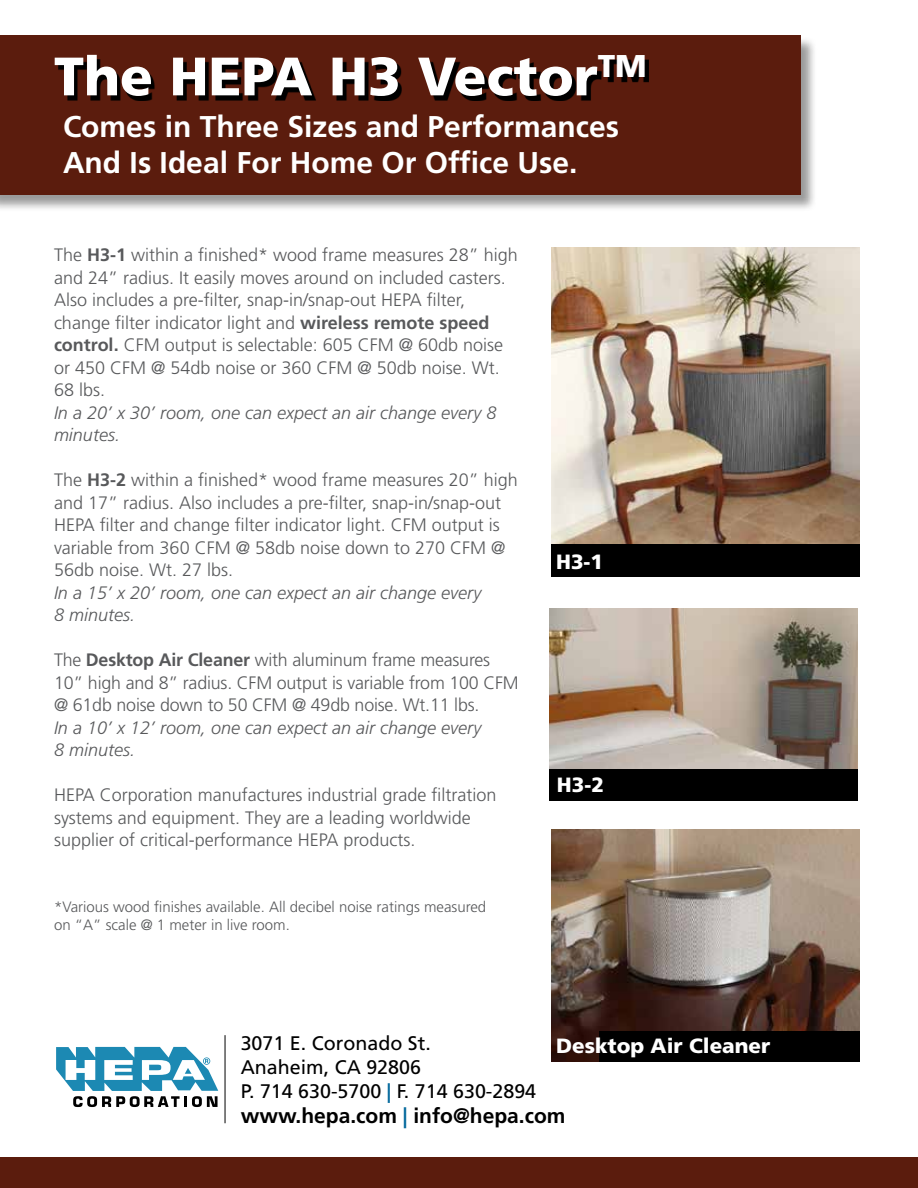
<style>
.page{position:relative;width:918px;height:1188px;background:#fff}
.page>*{position:absolute;margin:0;border:0;box-sizing:border-box;transform-origin:0 0}
.t1{font:900 54px "Frutiger LT Std";color:#fff}
.t2{font:700 30px/36px "Frutiger LT Std";color:#fff}
.t3{font:700 21px "Frutiger LT Std";color:#000}
.t4{font:900 20.7px "Frutiger LT Std";color:#fff}
.t5{font:19.65px/23.5px "Frutiger LT Std";color:#000}
.t6{font:300 18px/22.5px "Frutiger LT Std";color:#58595b}
.t7{font:italic 300 18px/22.5px "Frutiger LT Std";color:#58595b}
.t8{font:300 15px/18px "Frutiger LT Std";color:#58595b}
.s1{font-weight:700}
.s2{font-weight:700;color:#00679b}
.s3{color:#00679b}
</style>
<div class="page">
<img style="left:551px;top:829px;width:309px;height:232px">
<div style="left:0;top:1157px;width:918px;height:31px;background:#5b1c0d"></div>
<div style="left:0;top:36px;width:818px;height:176px;background:#000;opacity:.4"></div>
<div style="left:0;top:36px;width:801px;height:159px;background:#5b1c0d"></div>
<svg style="left:58px;top:59px;width:591px;height:42px"></svg>
<div style="left:551px;top:542px;width:309px;height:35px;background:#000"></div>
<img style="left:551px;top:247px;width:309px;height:297px">
<svg style="left:56px;top:1047px;width:162px;height:60px"></svg>
<hr style="left:225px;top:1035px;width:1px;height:88px;background:#000">
<div style="left:599px;top:1032px;width:261px;height:30px;background:#000"></div>
<img style="left:550px;top:609px;width:308px;height:160px">
<div style="left:550px;top:769px;width:308px;height:32px;background:#000"></div>
<h1 class="t1" style="left:54px;top:44px;width:594px">The HEPA H3 Vector<sup>TM</sup></h1>
<h2 class="t2" style="left:63px;top:109px;width:558px">Comes in Three Sizes and Performances<br>And Is Ideal For Home Or Office Use.</h2>
<p class="t6" style="left:54px;top:244px;width:465px">The <span class="s1">H3-1</span> within a finished* wood frame measures 28” high and 24” radius. It easily moves around on included casters.<br>Also includes a pre-filter, snap-in/snap-out HEPA filter, change filter indicator light and <span class="s1">wireless remote speed control.</span> CFM output is selectable: 605 CFM @ 60db noise or 450 CFM @ 54db noise or 360 CFM @ 50db noise. Wt.<br>68 lbs.</p>
<p class="t7" style="left:54px;top:401px;width:444px">In a 20’ x 30’ room, one can expect an air change every 8 minutes.</p>
<p class="t6" style="left:54px;top:469px;width:465px">The <span class="s1">H3-2</span> within a finished* wood frame measures 20” high and 17” radius. Also includes a pre-filter, snap-in/snap-out HEPA filter and change filter indicator light. CFM output is variable from 360 CFM @ 58db noise down to 270 CFM @ 56db noise. Wt. 27 lbs.</p>
<p class="t7" style="left:54px;top:581px;width:429px">In a 15’ x 20’ room, one can expect an air change every<br>8 minutes.</p>
<p class="t6" style="left:54px;top:649px;width:466px">The <span class="s1">Desktop Air Cleaner</span> with aluminum frame measures<br>10” high and 8” radius. CFM output is variable from 100 CFM @ 61db noise down to 50 CFM @ 49db noise. Wt.11 lbs.</p>
<p class="t7" style="left:54px;top:716px;width:429px">In a 10’ x 12’ room, one can expect an air change every<br>8 minutes.</p>
<p class="t6" style="left:54px;top:784px;width:444px">HEPA Corporation manufactures industrial grade filtration systems and equipment. They are a leading worldwide supplier of critical-performance HEPA products.</p>
<p class="t8" style="left:54px;top:898px;width:434px">*Various wood finishes available. All decibel noise ratings measured on “A” scale @ 1 meter in live room.</p>
<p class="t4" style="left:556px;top:549px;width:49px">H3-1</p>
<p class="t4" style="left:557px;top:773px;width:49px">H3-2</p>
<p class="t5" style="left:241px;top:1032px;width:297px">3071 E. Coronado St.<br>Anaheim, CA 92806<br>P. 714 630-5700 <span class="s2">|</span> F. 714 630-2894</p>
<p class="t3" style="left:241px;top:1103px;width:326px">www.hepa.com <span class="s3">|</span> info@hepa.com</p>
<p class="t4" style="left:556px;top:1034px;width:216px">Desktop Air Cleaner</p>
</div>
